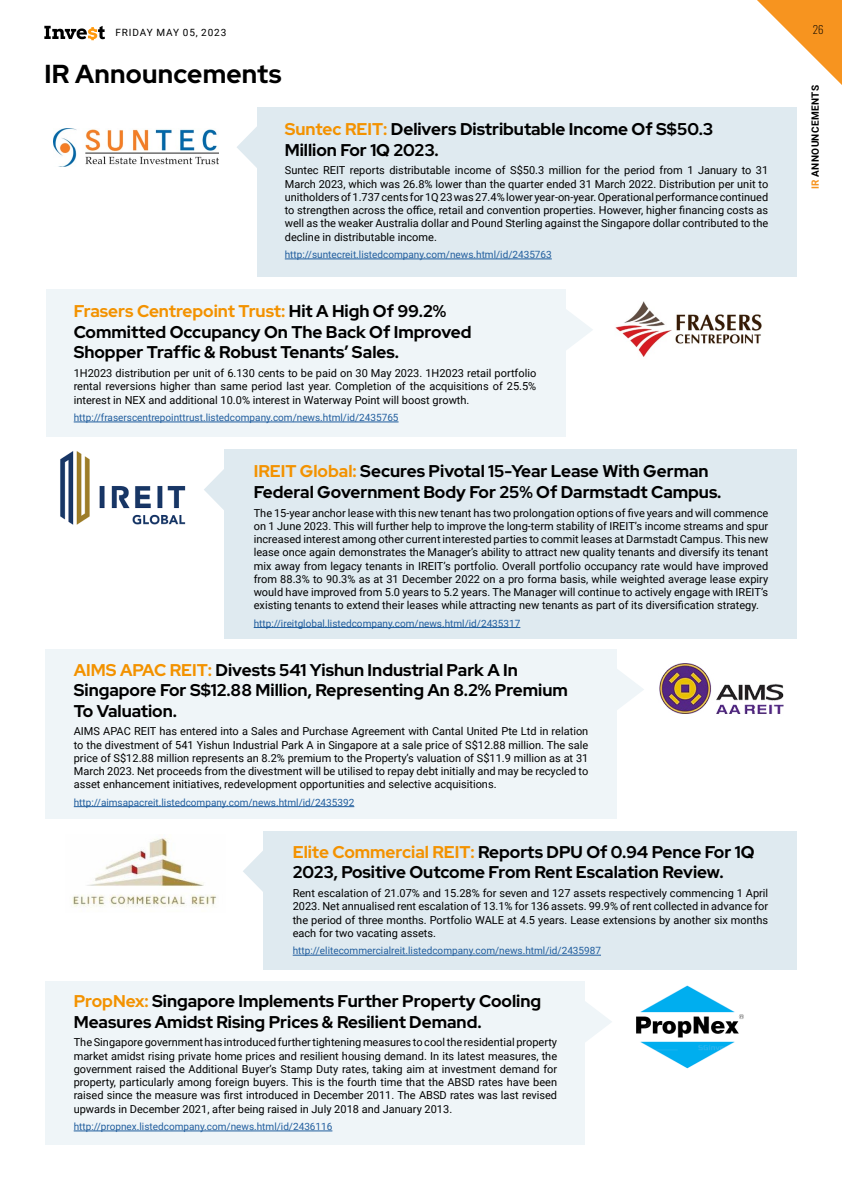
<style>
.page{position:relative;width:842px;height:1191px;background:#fff}
.page>*{position:absolute;margin:0;border:0;box-sizing:border-box;transform-origin:0 0}
.t1{font:700 26px "Red Hat Display";letter-spacing:.01em;color:#000}
.t2{font:700 17px/20.4px "Red Hat Display";color:#000}
.t3{font:11px/13.2px "Roboto";color:#000;text-align:justify}
.t4{font:11px "Oswald";color:#000}
.t5{font:10px "Roboto";color:#215e9e}
.t6{font:10px "Roboto";letter-spacing:.085em;color:#000}
.t7{font:700 10px "Roboto";letter-spacing:.035em;color:#000}
.s1{color:#f39200}
.s2{color:#f7941f}
</style>
<div class="page">
<div style="left:257px;top:107px;width:540px;height:170px;background:#dfeaf0"></div>
<svg style="left:237px;top:127px;width:20px;height:41px"></svg>
<div style="left:46px;top:289px;width:520px;height:148px;background:#eff5f8"></div>
<hr style="left:74px;top:422px;width:325px;height:1px;background:#215e9e">
<svg style="left:566px;top:309px;width:27px;height:41px"></svg>
<hr style="left:285px;top:259px;width:267px;height:1px;background:#215e9e">
<div style="left:224px;top:449px;width:573px;height:190px;background:#dfeaf0"></div>
<svg style="left:204px;top:469px;width:20px;height:41px"></svg>
<hr style="left:254px;top:627px;width:266px;height:1px;background:#215e9e">
<div style="left:45px;top:649px;width:572px;height:169px;background:#eff5f8"></div>
<hr style="left:74px;top:806px;width:280px;height:1px;background:#215e9e">
<svg style="left:617px;top:669px;width:27px;height:41px"></svg>
<div style="left:263px;top:831px;width:534px;height:138px;background:#dfeaf0"></div>
<svg style="left:243px;top:851px;width:20px;height:41px"></svg>
<hr style="left:293px;top:955px;width:308px;height:1px;background:#215e9e">
<div style="left:45px;top:981px;width:540px;height:164px;background:#eff5f8"></div>
<hr style="left:74px;top:1130px;width:258px;height:1px;background:#215e9e">
<svg style="left:585px;top:1001px;width:27px;height:41px"></svg>
<img style="left:54px;top:128px;width:164px;height:38px">
<img style="left:615px;top:301px;width:147px;height:56px">
<img style="left:60px;top:451px;width:125px;height:74px">
<img style="left:659px;top:663px;width:125px;height:51px">
<img style="left:72px;top:838px;width:145px;height:69px">
<img style="left:636px;top:985px;width:108px;height:83px">
<svg style="left:44px;top:26px;width:61px;height:14px"></svg>
<svg style="left:757px;top:0;width:85px;height:85px"></svg>
<p class="t6" style="left:115px;top:26px;width:112px">FRIDAY MAY 05, 2023</p>
<p class="t4" style="left:813px;top:20px;width:12px">26</p>
<h1 class="t1" style="left:44px;top:57px;width:239px">IR Announcements</h1>
<h2 class="t2" style="left:285px;top:119px;width:430px"><span class="s1">Suntec REIT:</span> Delivers Distributable Income Of S$50.3<br>Million For 1Q 2023.</h2>
<p class="t3" style="left:285px;top:163px;width:485px">Suntec REIT reports distributable income of S$50.3 million for the period from 1 January to 31<br>March 2023, which was 26.8% lower than the quarter ended 31 March 2022. Distribution per unit to unitholders of 1.737 cents for 1Q 23 was 27.4% lower year-on-year. Operational performance continued to strengthen across the office, retail and convention properties. However, higher financing costs as well as the weaker Australia dollar and Pound Sterling against the Singapore dollar contributed to the decline in distributable income.</p>
<p class="t5" style="left:285px;top:248px;width:268px">http://suntecreit.listedcompany.com/news.html/id/2435763</p>
<h2 class="t2" style="left:74px;top:301px;width:399px"><span class="s1">Frasers Centrepoint Trust:</span> Hit A High Of 99.2%<br>Committed Occupancy On The Back Of Improved<br>Shopper Traffic &amp; Robust Tenants’ Sales.</h2>
<p class="t3" style="left:74px;top:366px;width:464px">1H2023 distribution per unit of 6.130 cents to be paid on 30 May 2023. 1H2023 retail portfolio rental reversions higher than same period last year. Completion of the acquisitions of 25.5% interest in NEX and additional 10.0% interest in Waterway Point will boost growth.</p>
<p class="t5" style="left:74px;top:410px;width:326px">http://fraserscentrepointtrust.listedcompany.com/news.html/id/2435765</p>
<h2 class="t2" style="left:254px;top:461px;width:469px"><span class="s1">IREIT Global:</span> Secures Pivotal 15-Year Lease With German<br>Federal Government Body For 25% Of Darmstadt Campus.</h2>
<p class="t3" style="left:254px;top:506px;width:516px">The 15-year anchor lease with this new tenant has two prolongation options of five years and will commence on 1 June 2023. This will further help to improve the long-term stability of IREIT’s income streams and spur increased interest among other current interested parties to commit leases at Darmstadt Campus. This new lease once again demonstrates the Manager’s ability to attract new quality tenants and diversify its tenant mix away from legacy tenants in IREIT’s portfolio. Overall portfolio occupancy rate would have improved from 88.3% to 90.3% as at 31 December 2022 on a pro forma basis, while weighted average lease expiry would have improved from 5.0 years to 5.2 years. The Manager will continue to actively engage with IREIT’s existing tenants to extend their leases while attracting new tenants as part of its diversification strategy.</p>
<p class="t5" style="left:254px;top:616px;width:268px">http://ireitglobal.listedcompany.com/news.html/id/2435317</p>
<h2 class="t2" style="left:74px;top:659px;width:496px"><span class="s1">AIMS APAC REIT:</span> Divests 541 Yishun Industrial Park A In<br>Singapore For S$12.88 Million, Representing An 8.2% Premium<br>To Valuation.</h2>
<p class="t3" style="left:74px;top:724px;width:516px">AIMS APAC REIT has entered into a Sales and Purchase Agreement with Cantal United Pte Ltd in relation to the divestment of 541 Yishun Industrial Park A in Singapore at a sale price of S$12.88 million. The sale price of S$12.88 million represents an 8.2% premium to the Property’s valuation of S$11.9 million as at 31<br>March 2023. Net proceeds from the divestment will be utilised to repay debt initially and may be recycled to asset enhancement initiatives, redevelopment opportunities and selective acquisitions.</p>
<p class="t5" style="left:74px;top:795px;width:282px">http://aimsapacreit.listedcompany.com/news.html/id/2435392</p>
<h2 class="t2" style="left:293px;top:841px;width:463px"><span class="s1">Elite Commercial REIT:</span> Reports DPU Of 0.94 Pence For 1Q<br>2023, Positive Outcome From Rent Escalation Review.</h2>
<p class="t3" style="left:293px;top:886px;width:477px">Rent escalation of 21.07% and 15.28% for seven and 127 assets respectively commencing 1 April 2023. Net annualised rent escalation of 13.1% for 136 assets. 99.9% of rent collected in advance for the period of three months. Portfolio WALE at 4.5 years. Lease extensions by another six months each for two vacating assets.</p>
<p class="t5" style="left:293px;top:944px;width:310px">http://elitecommercialreit.listedcompany.com/news.html/id/2435987</p>
<h2 class="t2" style="left:74px;top:990px;width:469px"><span class="s1">PropNex:</span> Singapore Implements Further Property Cooling<br>Measures Amidst Rising Prices &amp; Resilient Demand.</h2>
<p class="t3" style="left:74px;top:1035px;width:485px">The Singapore government has introduced further tightening measures to cool the residential property market amidst rising private home prices and resilient housing demand. In its latest measures, the government raised the Additional Buyer’s Stamp Duty rates, taking aim at investment demand for property, particularly among foreign buyers. This is the fourth time that the ABSD rates have been raised since the measure was first introduced in December 2011. The ABSD rates was last revised upwards in December 2021, after being raised in July 2018 and January 2013.</p>
<p class="t5" style="left:74px;top:1119px;width:260px">http://propnex.listedcompany.com/news.html/id/2436116</p>
<p class="t7" style="left:808px;top:189px;width:105px;rotate:-90deg"><span class="s2">IR</span> ANNOUNCEMENTS</p>
</div>
